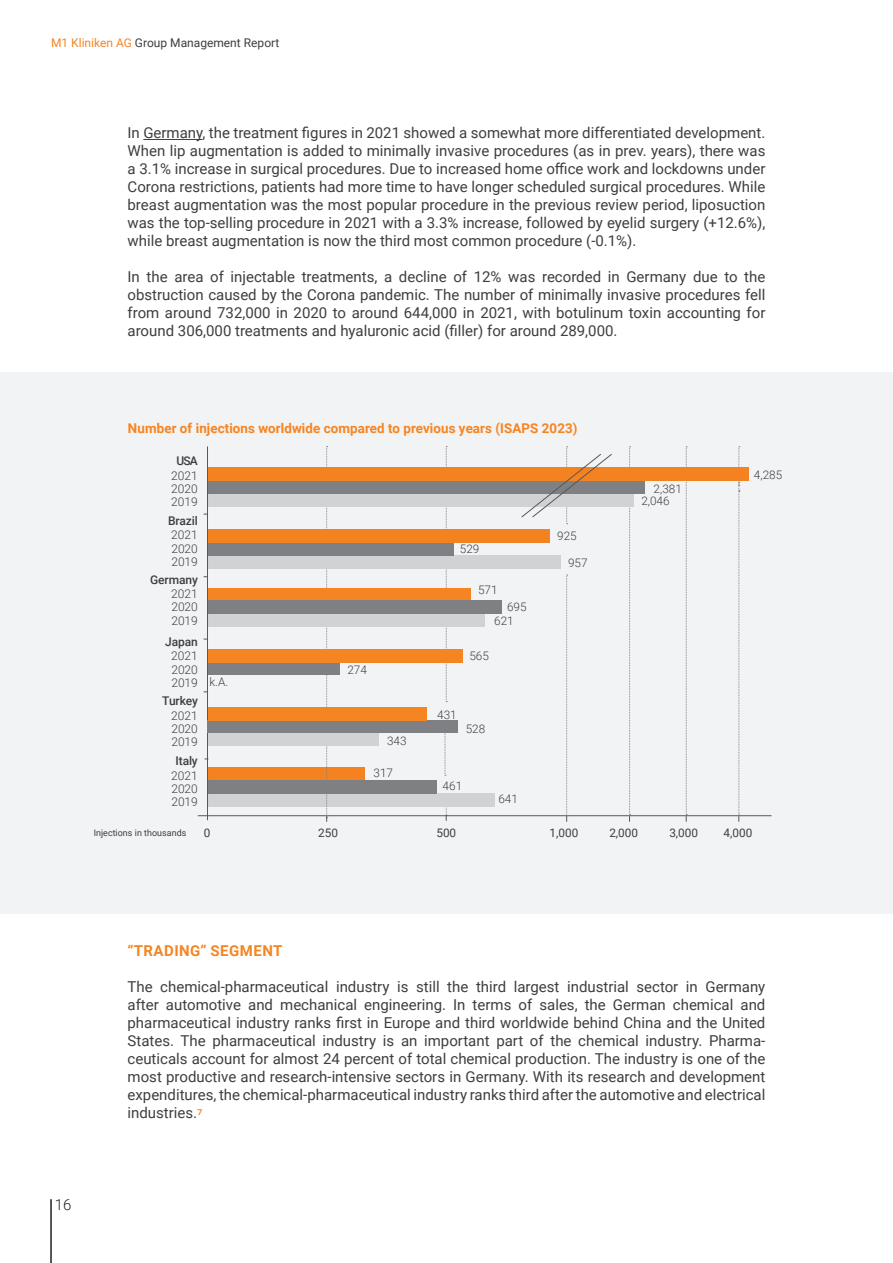
<style>
.page{position:relative;width:893px;height:1263px;background:#fff}
.page>*{position:absolute;margin:0;border:0;box-sizing:border-box;transform-origin:0 0}
.t1{font:15px/18px "Roboto";color:#3e3e3f;text-align:justify}
.t2{font:700 15px "Roboto";letter-spacing:.03em;color:#f58523}
.t3{font:300 15px "Roboto";color:#231f20}
.t4{font:700 13.5px "Roboto";color:#f58523}
.t5{font:300 12px/13.2px "Roboto";letter-spacing:-.01em;color:#3e3e3f;text-align:justify}
.t6{font:12px "Roboto";color:#3e3e3f}
.t7{font:500 12px "Roboto";letter-spacing:-.01em;color:#3e3e3f}
.t8{font:300 11.7px "Roboto";color:#3e3e3f}
.t9{font:11.7px "Roboto";color:#3e3e3f}
.t10{font:9px "Roboto";color:#3e3e3f}
.s1{color:#f58523}
.s2{color:#f58220}
</style>
<div class="page">
<hr style="left:143px;top:139px;width:59px;height:1px;background:#3e3e3f">
<div style="left:0;top:372px;width:893px;height:542px;background:#f2f3f4"></div>
<svg style="left:446px;top:446px;width:1px;height:256px"></svg>
<svg style="left:446px;top:806px;width:1px;height:15px"></svg>
<hr style="left:198px;top:815px;width:573px;height:1px;background:#57585a">
<div style="left:208px;top:793px;width:287px;height:13px;background:#d1d2d4"></div>
<div style="left:208px;top:767px;width:157px;height:13px;background:#f58220"></div>
<div style="left:208px;top:780px;width:228px;height:13px;background:#7e8083"></div>
<svg style="left:738px;top:446px;width:2px;height:376px"></svg>
<div style="left:208px;top:555px;width:353px;height:13px;background:#d1d2d4"></div>
<div style="left:208px;top:542px;width:246px;height:13px;background:#7e8083"></div>
<div style="left:208px;top:529px;width:342px;height:14px;background:#f58220"></div>
<svg style="left:566px;top:575px;width:2px;height:247px"></svg>
<svg style="left:629px;top:446px;width:2px;height:376px"></svg>
<svg style="left:686px;top:446px;width:1px;height:376px"></svg>
<svg style="left:326px;top:446px;width:2px;height:376px"></svg>
<div style="left:208px;top:662px;width:132px;height:13px;background:#7e8083"></div>
<div style="left:208px;top:649px;width:254px;height:13px;background:#f58523"></div>
<div style="left:208px;top:614px;width:277px;height:13px;background:#d1d2d4"></div>
<div style="left:208px;top:588px;width:263px;height:13px;background:#f58523"></div>
<div style="left:208px;top:601px;width:293px;height:13px;background:#7e8083"></div>
<div style="left:207px;top:493px;width:427px;height:14px;background:#d1d2d4"></div>
<div style="left:208px;top:481px;width:437px;height:13px;background:#7e8083"></div>
<div style="left:208px;top:468px;width:540px;height:13px;background:#f58220"></div>
<svg style="left:521px;top:446px;width:91px;height:78px"></svg>
<hr style="left:207px;top:446px;width:1px;height:374px;background:#57585a">
<div style="left:208px;top:721px;width:250px;height:12px;background:#7e8083"></div>
<div style="left:208px;top:707px;width:218px;height:13px;background:#f58523"></div>
<svg style="left:445px;top:733px;width:1px;height:43px"></svg>
<div style="left:208px;top:733px;width:170px;height:13px;background:#d1d2d4"></div>
<hr style="left:892px;top:0;width:1px;height:643px;background:#f2f3f4">
<hr style="left:50px;top:1199px;width:2px;height:64px;background:#231f20">
<p class="t6" style="left:51px;top:35px;width:230px"><span class="s1">M1 Kliniken AG</span> Group Management Report</p>
<p class="t1" style="left:128px;top:123px;width:639px">In Germany, the treatment figures in 2021 showed a somewhat more differentiated development.<br>When lip augmentation is added to minimally invasive procedures (as in prev. years), there was a 3.1% increase in surgical procedures. Due to increased home office work and lockdowns under Corona restrictions, patients had more time to have longer scheduled surgical procedures. While breast augmentation was the most popular procedure in the previous review period, liposuction was the top-selling procedure in 2021 with a 3.3% increase, followed by eyelid surgery (+12.6%), while breast augmentation is now the third most common procedure (-0.1%).</p>
<p class="t1" style="left:128px;top:267px;width:639px">In the area of injectable treatments, a decline of 12% was recorded in Germany due to the obstruction caused by the Corona pandemic. The number of minimally invasive procedures fell from around 732,000 in 2020 to around 644,000 in 2021, with botulinum toxin accounting for around 306,000 treatments and hyaluronic acid (filler) for around 289,000.</p>
<p class="t4" style="left:128px;top:419px;width:451px">Number of injections worldwide compared to previous years (ISAPS 2023)</p>
<p class="t7" style="left:176px;top:452px;width:23px">USA</p>
<p class="t5" style="left:171px;top:468px;width:28px">2021<br>2020<br>2019</p>
<p class="t7" style="left:168px;top:512px;width:31px">Brazil</p>
<p class="t5" style="left:171px;top:528px;width:28px">2021<br>2020<br>2019</p>
<p class="t7" style="left:150px;top:571px;width:49px">Germany</p>
<p class="t5" style="left:171px;top:587px;width:28px">2021<br>2020<br>2019</p>
<p class="t7" style="left:165px;top:633px;width:34px">Japan</p>
<p class="t5" style="left:171px;top:649px;width:28px">2021<br>2020<br>2019</p>
<p class="t7" style="left:162px;top:692px;width:37px">Turkey</p>
<p class="t5" style="left:171px;top:708px;width:28px">2021<br>2020<br>2019</p>
<p class="t8" style="left:210px;top:674px;width:20px">k.A.</p>
<p class="t8" style="left:347px;top:662px;width:21px">274</p>
<p class="t8" style="left:387px;top:732px;width:21px">343</p>
<p class="t8" style="left:460px;top:541px;width:21px">529</p>
<p class="t8" style="left:478px;top:582px;width:21px">571</p>
<p class="t8" style="left:507px;top:599px;width:21px">695</p>
<p class="t8" style="left:494px;top:612px;width:21px">621</p>
<p class="t8" style="left:469px;top:648px;width:21px">565</p>
<p class="t8" style="left:437px;top:707px;width:21px">431</p>
<p class="t8" style="left:466px;top:720px;width:21px">528</p>
<p class="t7" style="left:176px;top:752px;width:24px">Italy</p>
<p class="t5" style="left:171px;top:768px;width:28px">2021<br>2020<br>2019</p>
<p class="t8" style="left:443px;top:778px;width:21px">461</p>
<p class="t8" style="left:374px;top:764px;width:21px">317</p>
<p class="t8" style="left:498px;top:790px;width:21px">641</p>
<p class="t8" style="left:557px;top:527px;width:21px">925</p>
<p class="t8" style="left:568px;top:554px;width:21px">957</p>
<p class="t8" style="left:654px;top:480px;width:30px">2,381</p>
<p class="t8" style="left:641px;top:493px;width:30px">2,046</p>
<p class="t8" style="left:754px;top:466px;width:30px">4,285</p>
<p class="t9" style="left:318px;top:825px;width:21px">250</p>
<p class="t9" style="left:550px;top:825px;width:30px">1,000</p>
<p class="t9" style="left:609px;top:825px;width:30px">2,000</p>
<p class="t9" style="left:669px;top:825px;width:30px">3,000</p>
<p class="t9" style="left:724px;top:825px;width:30px">4,000</p>
<p class="t10" style="left:94px;top:827px;width:94px">Injections in thousands</p>
<p class="t9" style="left:436px;top:825px;width:21px">500</p>
<p class="t9" style="left:204px;top:825px;width:8px">0</p>
<p class="t3" style="left:55px;top:1194px;width:18px">16</p>
<p class="t2" style="left:128px;top:940px;width:156px">“TRADING” SEGMENT</p>
<p class="t1" style="left:128px;top:977px;width:639px">The chemical-pharmaceutical industry is still the third largest industrial sector in Germany after automotive and mechanical engineering. In terms of sales, the German chemical and pharmaceutical industry ranks first in Europe and third worldwide behind China and the United States. The pharmaceutical industry is an important part of the chemical industry. Pharma&shy;ceuticals account for almost 24 percent of total chemical production. The industry is one of the most productive and research-intensive sectors in Germany. With its research and development expenditures, the chemical-pharmaceutical industry ranks third after the automotive and electrical industries.<span class="s2">7</span></p>
</div>
